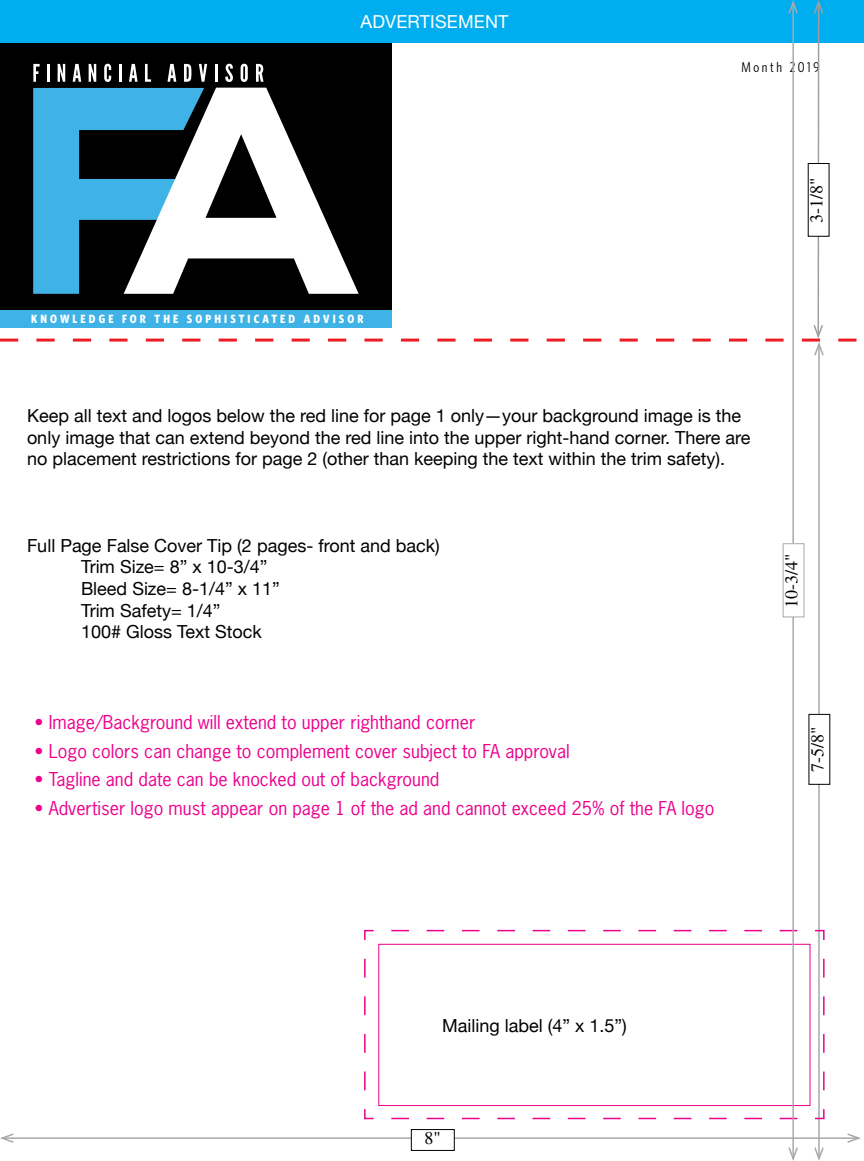
<style>
.page{position:relative;width:864px;height:1161px;background:#fff}
.page>*{position:absolute;margin:0;border:0;box-sizing:border-box;transform-origin:0 0}
.t1{font:18px/21.6px "Helvetica Neue";color:#000}
.t2{font:18px "News Gothic";color:#ec008c}
.t3{font:18px "Times";color:#000}
.t4{font:18px "Helvetica Neue";letter-spacing:.01em;color:#fff}
.t5{font:14.25px "Whitney Condensed";letter-spacing:.18em;color:#000}
.t6{font:700 12px "Whitney Condensed";letter-spacing:.26em;color:#fff}
</style>
<div class="page">
<hr style="left:2px;top:1137px;width:857px;height:2px;background:#a7a9ac">
<svg style="left:0;top:1133px;width:15px;height:10px"></svg>
<svg style="left:846px;top:1133px;width:15px;height:10px"></svg>
<div style="left:411px;top:1130px;width:43px;height:20px;background:#fff"></div>
<div style="left:411px;top:1129px;width:44px;height:22px;border:1px solid #000"></div>
<hr style="left:818px;top:344px;width:2px;height:815px;background:#a7a9ac">
<svg style="left:814px;top:1146px;width:10px;height:15px"></svg>
<div style="left:809px;top:714px;width:21px;height:70px;background:#fff"></div>
<svg style="left:364px;top:929px;width:461px;height:191px"></svg>
<div style="left:0;top:0;width:391px;height:310px;background:#000"></div>
<div style="left:0;top:310px;width:391px;height:17px;background:#3fb3e6"></div>
<svg style="left:33px;top:64px;width:7px;height:18px"></svg>
<svg style="left:47px;top:64px;width:2px;height:18px"></svg>
<svg style="left:58px;top:64px;width:7px;height:18px"></svg>
<svg style="left:73px;top:64px;width:8px;height:18px"></svg>
<svg style="left:89px;top:64px;width:7px;height:18px"></svg>
<svg style="left:104px;top:64px;width:7px;height:18px"></svg>
<hr style="left:119px;top:64px;width:3px;height:18px;background:#fff">
<svg style="left:129px;top:64px;width:9px;height:18px"></svg>
<svg style="left:145px;top:64px;width:6px;height:18px"></svg>
<svg style="left:168px;top:64px;width:8px;height:18px"></svg>
<svg style="left:184px;top:64px;width:7px;height:18px"></svg>
<svg style="left:199px;top:64px;width:8px;height:18px"></svg>
<svg style="left:215px;top:64px;width:2px;height:18px"></svg>
<svg style="left:225px;top:64px;width:8px;height:18px"></svg>
<svg style="left:241px;top:64px;width:7px;height:18px"></svg>
<svg style="left:256px;top:64px;width:7px;height:18px"></svg>
<svg style="left:33px;top:88px;width:91px;height:206px"></svg>
<svg style="left:124px;top:88px;width:235px;height:206px"></svg>
<div style="left:0;top:0;width:864px;height:42px;background:#00aeef"></div>
<hr style="left:792px;top:2px;width:2px;height:1157px;background:#a7a9ac">
<svg style="left:788px;top:1146px;width:10px;height:15px"></svg>
<svg style="left:788px;top:0;width:10px;height:15px"></svg>
<div style="left:783px;top:544px;width:21px;height:73px;background:#fff"></div>
<div style="left:783px;top:543px;width:21px;height:74px;border:1px solid #a7a9ac"></div>
<hr style="left:818px;top:2px;width:1px;height:334px;background:#9d9fa2">
<svg style="left:0;top:323px;width:856px;height:34px"></svg>
<svg style="left:814px;top:0;width:10px;height:15px"></svg>
<div style="left:808px;top:164px;width:21px;height:72px;background:#fff"></div>
<p class="t4" style="left:361px;top:11px;width:150px">ADVERTISEMENT</p>
<p class="t6" style="left:31px;top:312px;width:334px">KNOWLEDGE FOR THE SOPHISTICATED ADVISOR</p>
<p class="t5" style="left:742px;top:59px;width:79px">Month 2019</p>
<p class="t3" style="left:807px;top:223px;width:47px;rotate:-90deg">3-1/8"</p>
<p class="t1" style="left:27px;top:406px;width:725px">Keep all text and logos below the red line for page 1 only—your background image is the only image that can extend beyond the red line into the upper right-hand corner. There are no placement restrictions for page 2 (other than keeping the text within the trim safety).</p>
<p class="t1" style="left:81px;top:536px;width:360px;text-indent:-54px">Full Page False Cover Tip (2 pages- front and back)<br>Trim Size= 8” x 10-3/4”<br>Bleed Size= 8-1/4” x 11”<br>Trim Safety= 1/4”<br>100# Gloss Text Stock</p>
<p class="t2" style="left:35px;top:711px;width:442px">• Image/Background will extend to upper righthand corner</p>
<p class="t2" style="left:35px;top:740px;width:537px">• Logo colors can change to complement cover subject to FA approval</p>
<p class="t2" style="left:35px;top:768px;width:406px">• Tagline and date can be knocked out of background</p>
<p class="t2" style="left:35px;top:797px;width:681px">• Advertiser logo must appear on page 1 of the ad and cannot exceed 25% of the FA logo</p>
<p class="t3" style="left:781px;top:608px;width:56px;rotate:-90deg">10-3/4"</p>
<p class="t3" style="left:807px;top:772px;width:47px;rotate:-90deg">7-5/8"</p>
<p class="t1" style="left:442px;top:1016px;width:186px">Mailing label (4” x 1.5”)</p>
<p class="t3" style="left:425px;top:1128px;width:18px">8"</p>
</div>
